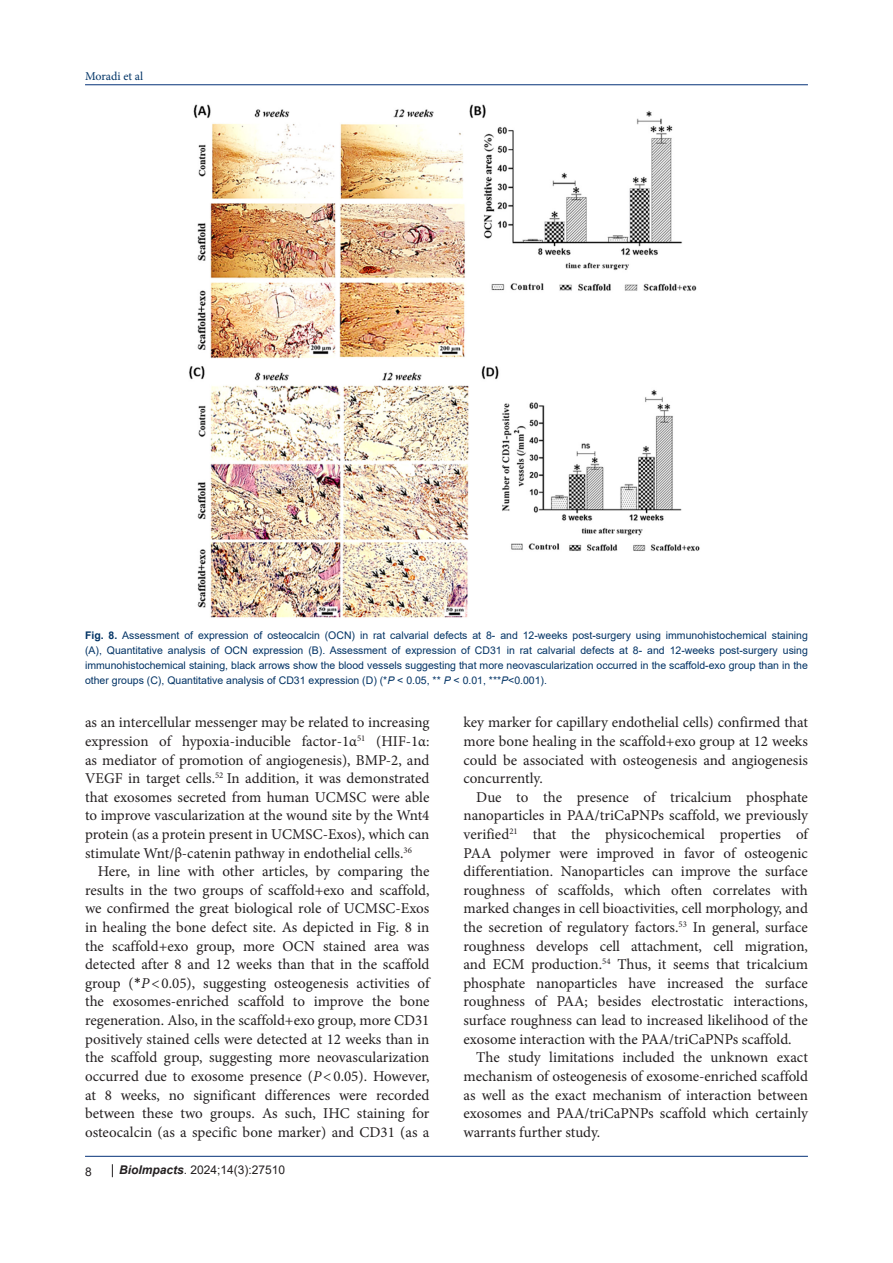
<style>
.page{position:relative;width:893px;height:1263px;background:#fff}
.page>*{position:absolute;margin:0;border:0;box-sizing:border-box;transform-origin:0 0}
.Normal__Web{font:15px/18.6px "Minion Pro";color:#231f20;text-align:justify}
.t1{font:12px "Arial";color:#231f20}
.t2{font:12px "Minion Pro";color:#003466}
.t3{font:10.5px/15px "Arial";color:#003264;text-align:justify}
.s1{font-weight:700}
.s2{font-style:italic}
.s3{font-family:"Calibri"}
.s4{font-weight:700;font-style:italic}
</style>
<div class="page">
<hr style="left:85px;top:84px;width:723px;height:1px;background:#053278">
<hr style="left:85px;top:1156px;width:723px;height:1px;background:#053278">
<svg style="left:112px;top:1164px;width:1px;height:13px"></svg>
<img style="left:189px;top:104px;width:511px;height:514px">
<p class="t2" style="left:85px;top:68px;width:60px">Moradi et al</p>
<p class="t3" style="left:85px;top:628px;width:724px"><span class="s1">Fig. 8.</span> Assessment of expression of osteocalcin (OCN) in rat calvarial defects at 8- and 12-weeks post-surgery using immunohistochemical staining (A), Quantitative analysis of OCN expression (B). Assessment of expression of CD31 in rat calvarial defects at 8- and 12-weeks post-surgery using immunohistochemical staining, black arrows show the blood vessels suggesting that more neovascularization occurred in the scaffold-exo group than in the other groups (C), Quantitative analysis of CD31 expression (D) (*<span class="s2">P</span> &lt; 0.05, ** <span class="s2">P</span> &lt; 0.01, ***<span class="s2">P</span>&lt;0.001).</p>
<p class="Normal__Web" style="left:85px;top:713px;width:346px">as an intercellular messenger may be related to increasing expression of hypoxia-inducible factor‐1α<sup>51</sup> (HIF-1α: as mediator of promotion of angiogenesis), BMP-2, and VEGF in target cells.<sup>52</sup> In addition, it was demonstrated that exosomes secreted from human UCMSC were able to improve vascularization at the wound site by the Wnt4 protein (as a protein present in UCMSC‐Exos), which can stimulate Wnt/β‐catenin pathway in endothelial cells.<sup>36</sup></p>
<p class="Normal__Web" style="left:85px;top:862px;width:346px;text-indent:13px">Here, in line with other articles, by comparing the results in the two groups of scaffold+exo and scaffold, we confirmed the great biological role of UCMSC‐Exos in healing the bone defect site. As depicted in Fig. 8 in the scaffold+exo group, more OCN stained area was detected after 8 and 12 weeks than that in the scaffold group (<span class="s3">*</span><span class="s2">P</span>&lt;0.05), suggesting osteogenesis activities of the exosomes-enriched scaffold to improve the bone regeneration. Also, in the scaffold+exo group, more CD31 positively stained cells were detected at 12 weeks than in the scaffold group, suggesting more neovascularization occurred due to exosome presence (<span class="s2">P</span>&lt;0.05). However, at 8 weeks, no significant differences were recorded between these two groups. As such, IHC staining for osteocalcin (as a specific bone marker) and CD31 (as a</p>
<p class="t1" style="left:85px;top:1163px;width:8px">8</p>
<p class="t1" style="left:119px;top:1162px;width:168px"><span class="s4">BioImpacts</span>. 2024;14(3):27510</p>
<p class="Normal__Web" style="left:463px;top:713px;width:346px">key marker for capillary endothelial cells) confirmed that more bone healing in the scaffold+exo group at 12 weeks could be associated with osteogenesis and angiogenesis concurrently.</p>
<p class="Normal__Web" style="left:463px;top:788px;width:346px;text-indent:13px">Due to the presence of tricalcium phosphate nanoparticles in PAA/triCaPNPs scaffold, we previously verified<sup>21</sup> that the physicochemical properties of PAA polymer were improved in favor of osteogenic differentiation. Nanoparticles can improve the surface roughness of scaffolds, which often correlates with marked changes in cell bioactivities, cell morphology, and the secretion of regulatory factors.<sup>53</sup> In general, surface roughness develops cell attachment, cell migration, and ECM production.<sup>54</sup> Thus, it seems that tricalcium phosphate nanoparticles have increased the surface roughness of PAA; besides electrostatic interactions, surface roughness can lead to increased likelihood of the exosome interaction with the PAA/triCaPNPs scaffold.</p>
<p class="Normal__Web" style="left:463px;top:1048px;width:346px;text-indent:13px">The study limitations included the unknown exact mechanism of osteogenesis of exosome-enriched scaffold as well as the exact mechanism of interaction between exosomes and PAA/triCaPNPs scaffold which certainly warrants further study.</p>
</div>
